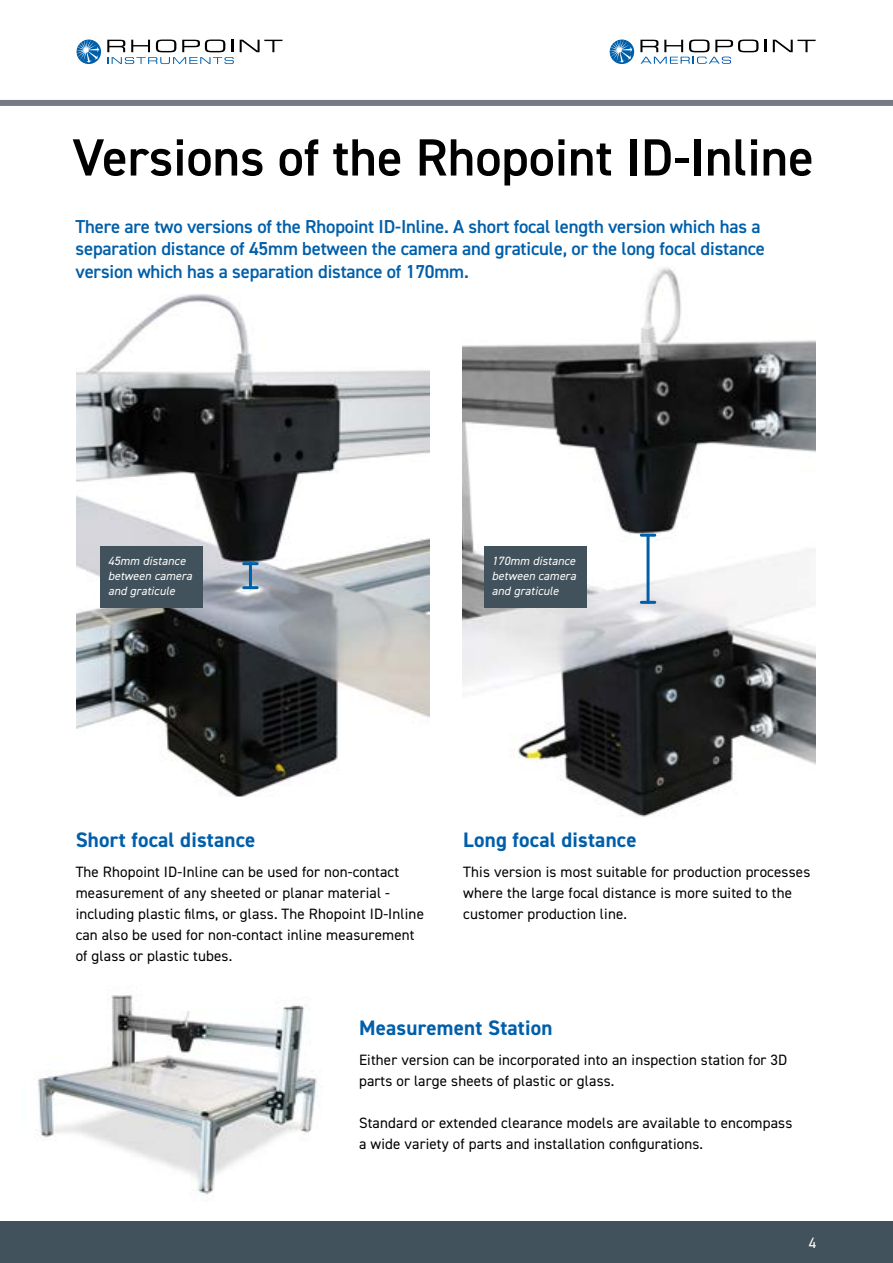
<style>
.page{position:relative;width:893px;height:1263px;background:#fff}
.page>*{position:absolute;margin:0;border:0;box-sizing:border-box;transform-origin:0 0}
.t1{font:600 52.5px "DIN2014";color:#000}
.t2{font:700 21px "DIN2014";letter-spacing:.01em;color:#005faa}
.t3{font:600 18.75px/22.5px "DIN2014";letter-spacing:-.01em;color:#005faa}
.t4{font:15px/21px "DIN2014";letter-spacing:.01em;color:#000}
.t5{font:15px "DIN2014";color:#fff}
.t6{font:italic 12px/15px "DIN2014";letter-spacing:.01em;color:#fff}
</style>
<div class="page">
<div style="left:0;top:100px;width:893px;height:6px;background:#747b84"></div>
<svg style="left:240px;top:40px;width:42px;height:12px"></svg>
<svg style="left:107px;top:40px;width:127px;height:24px"></svg>
<svg style="left:77px;top:40px;width:24px;height:24px"></svg>
<svg style="left:77px;top:40px;width:22px;height:23px"></svg>
<svg style="left:764px;top:40px;width:2px;height:12px"></svg>
<svg style="left:773px;top:40px;width:43px;height:12px"></svg>
<svg style="left:610px;top:40px;width:24px;height:24px"></svg>
<svg style="left:610px;top:40px;width:22px;height:23px"></svg>
<svg style="left:640px;top:40px;width:118px;height:24px"></svg>
<img style="left:463px;top:267px;width:353px;height:550px">
<div style="left:0;top:1221px;width:893px;height:42px;background:#42525c"></div>
<img style="left:36px;top:994px;width:283px;height:207px">
<img style="left:77px;top:294px;width:352px;height:502px">
<hr style="left:249px;top:564px;width:3px;height:24px;background:#005faa">
<svg style="left:244px;top:562px;width:13px;height:3px"></svg>
<svg style="left:244px;top:586px;width:13px;height:3px"></svg>
<svg style="left:646px;top:537px;width:4px;height:64px"></svg>
<hr style="left:641px;top:534px;width:14px;height:3px;background:#005faa">
<hr style="left:641px;top:601px;width:14px;height:3px;background:#005faa">
<div style="left:100px;top:546px;width:102px;height:62px;background:#42525c"></div>
<div style="left:484px;top:546px;width:102px;height:62px;background:#42525c"></div>
<h1 class="t1" style="left:72px;top:123px;width:743px">Versions of the Rhopoint ID-Inline</h1>
<p class="t3" style="left:76px;top:214px;width:691px">There are two versions of the Rhopoint ID-Inline. A short focal length version which has a separation distance of 45mm between the camera and graticule, or the long focal distance version which has a separation distance of 170mm.</p>
<p class="t6" style="left:108px;top:553px;width:86px">45mm distance between camera and graticule</p>
<p class="t6" style="left:492px;top:553px;width:86px;text-align:justify">170mm distance between camera and graticule</p>
<h2 class="t2" style="left:76px;top:826px;width:181px">Short focal distance</h2>
<p class="t4" style="left:76px;top:860px;width:350px">The Rhopoint ID-Inline can be used for non-contact measurement of any sheeted or planar material - including plastic films, or glass. The Rhopoint ID-Inline can also be used for non-contact inline measurement of glass or plastic tubes.</p>
<h2 class="t2" style="left:463px;top:826px;width:175px">Long focal distance</h2>
<p class="t4" style="left:463px;top:860px;width:348px">This version is most suitable for production processes where the large focal distance is more suited to the customer production line.</p>
<h2 class="t2" style="left:359px;top:1014px;width:195px">Measurement Station</h2>
<p class="t4" style="left:359px;top:1049px;width:430px">Either version can be incorporated into an inspection station for 3D parts or large sheets of plastic or glass.</p>
<p class="t4" style="left:359px;top:1112px;width:435px">Standard or extended clearance models are available to encompass a wide variety of parts and installation configurations.</p>
<p class="t5" style="left:809px;top:1233px;width:9px">4</p>
</div>
